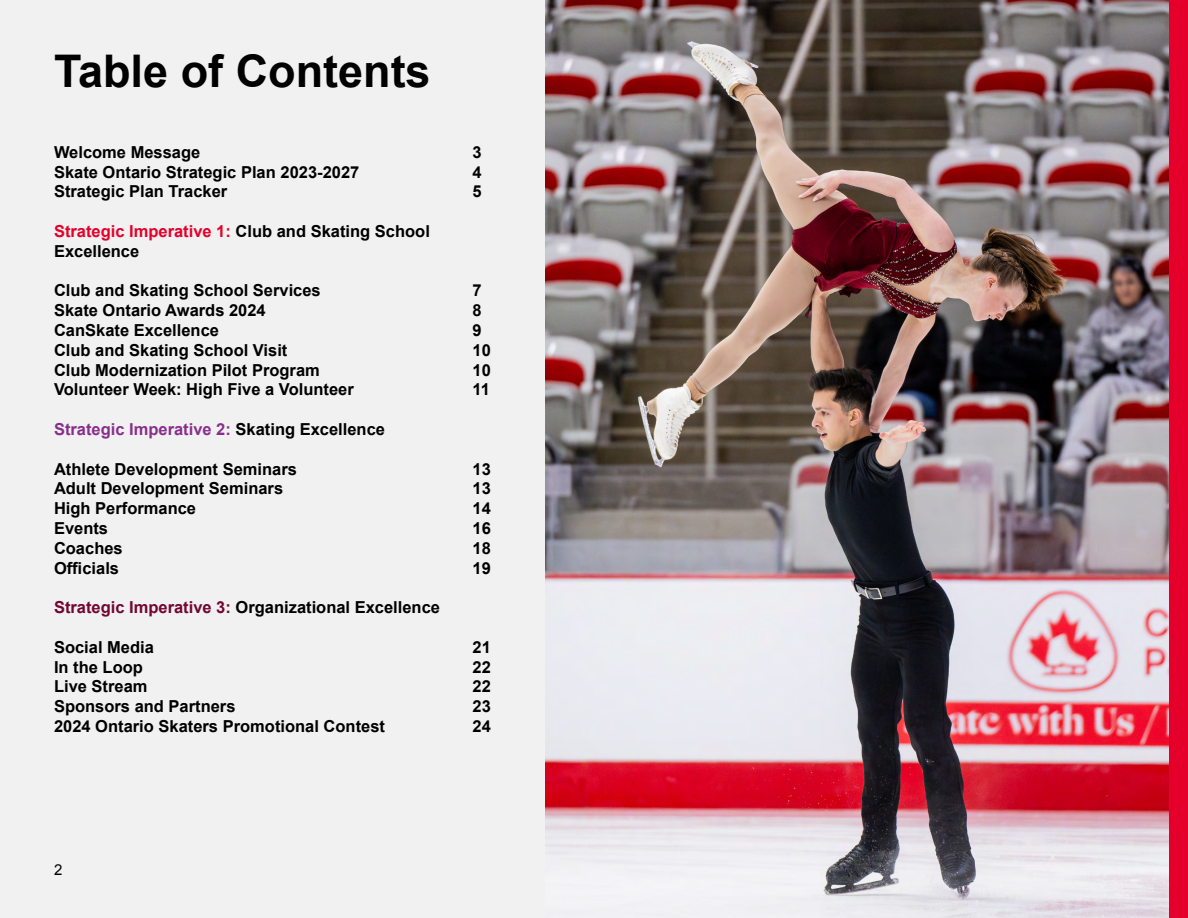
<style>
.page{position:relative;width:1188px;height:918px;background:#f1f1f2}
.page>*{position:absolute;margin:0;border:0;box-sizing:border-box;transform-origin:0 0}
.Headings{font:700 45px "Arial";color:#000}
.Body_Copy{font:700 16.5px/19.8px "Arial";color:#000;text-align:justify}
.Body_Copy-2{font:700 16.5px "Arial";color:#882f8b}
.t1{font:15px "Arial";color:#000}
.s1{color:#e4002b}
.s2{color:#000}
.s3{color:#72072f}
</style>
<div class="page">
<div style="left:1169px;top:0;width:19px;height:918px;background:#e4002b"></div>
<img style="left:545px;top:0;width:624px;height:918px">
<h2 class="Headings" style="left:54px;top:41px;width:378px">Table of Contents</h2>
<p class="Body_Copy" style="left:54px;top:143px;width:148px">Welcome Message</p>
<p class="Body_Copy" style="left:54px;top:162px;width:307px">Skate Ontario Strategic Plan 2023-2027</p>
<p class="Body_Copy" style="left:54px;top:182px;width:175px">Strategic Plan Tracker</p>
<p class="Body_Copy" style="left:54px;top:222px;width:377px"><span class="s1">Strategic Imperative 1:</span> Club and Skating School<br>Excellence</p>
<p class="Body_Copy" style="left:54px;top:281px;width:268px">Club and Skating School Services</p>
<p class="Body_Copy" style="left:54px;top:301px;width:213px">Skate Ontario Awards 2024</p>
<p class="Body_Copy" style="left:54px;top:321px;width:167px">CanSkate Excellence</p>
<p class="Body_Copy" style="left:54px;top:341px;width:235px">Club and Skating School Visit</p>
<p class="Body_Copy" style="left:54px;top:360px;width:267px">Club Modernization Pilot Program</p>
<p class="Body_Copy" style="left:54px;top:380px;width:301px">Volunteer Week: High Five a Volunteer</p>
<p class="Body_Copy-2" style="left:54px;top:418px;width:333px">Strategic Imperative 2: <span class="s2">Skating Excellence</span></p>
<p class="Body_Copy" style="left:54px;top:459px;width:244px">Athlete Development Seminars</p>
<p class="Body_Copy" style="left:54px;top:479px;width:231px">Adult Development Seminars</p>
<p class="Body_Copy" style="left:54px;top:499px;width:144px">High Performance</p>
<p class="Body_Copy" style="left:54px;top:519px;width:56px">Events</p>
<p class="Body_Copy" style="left:54px;top:539px;width:70px">Coaches</p>
<p class="Body_Copy" style="left:54px;top:558px;width:67px">Officials</p>
<p class="Body_Copy" style="left:54px;top:598px;width:388px"><span class="s3">Strategic Imperative 3:</span> Organizational Excellence</p>
<p class="Body_Copy" style="left:54px;top:638px;width:101px">Social Media</p>
<p class="Body_Copy" style="left:54px;top:657px;width:90px">In the Loop</p>
<p class="Body_Copy" style="left:54px;top:677px;width:95px">Live Stream</p>
<p class="Body_Copy" style="left:54px;top:697px;width:183px">Sponsors and Partners</p>
<p class="Body_Copy" style="left:54px;top:717px;width:333px">2024 Ontario Skaters Promotional Contest</p>
<p class="Body_Copy" style="left:472px;top:143px;width:11px">3<br>4<br>5</p>
<p class="Body_Copy" style="left:472px;top:281px;width:20px;text-align:left">7<br>8<br>9<br>10<br>10<br>11</p>
<p class="Body_Copy" style="left:472px;top:459px;width:20px">13<br>13<br>14<br>16<br>18<br>19</p>
<p class="Body_Copy" style="left:472px;top:638px;width:20px">21<br>22<br>22<br>23<br>24</p>
<p class="t1" style="left:54px;top:860px;width:10px">2</p>
</div>
